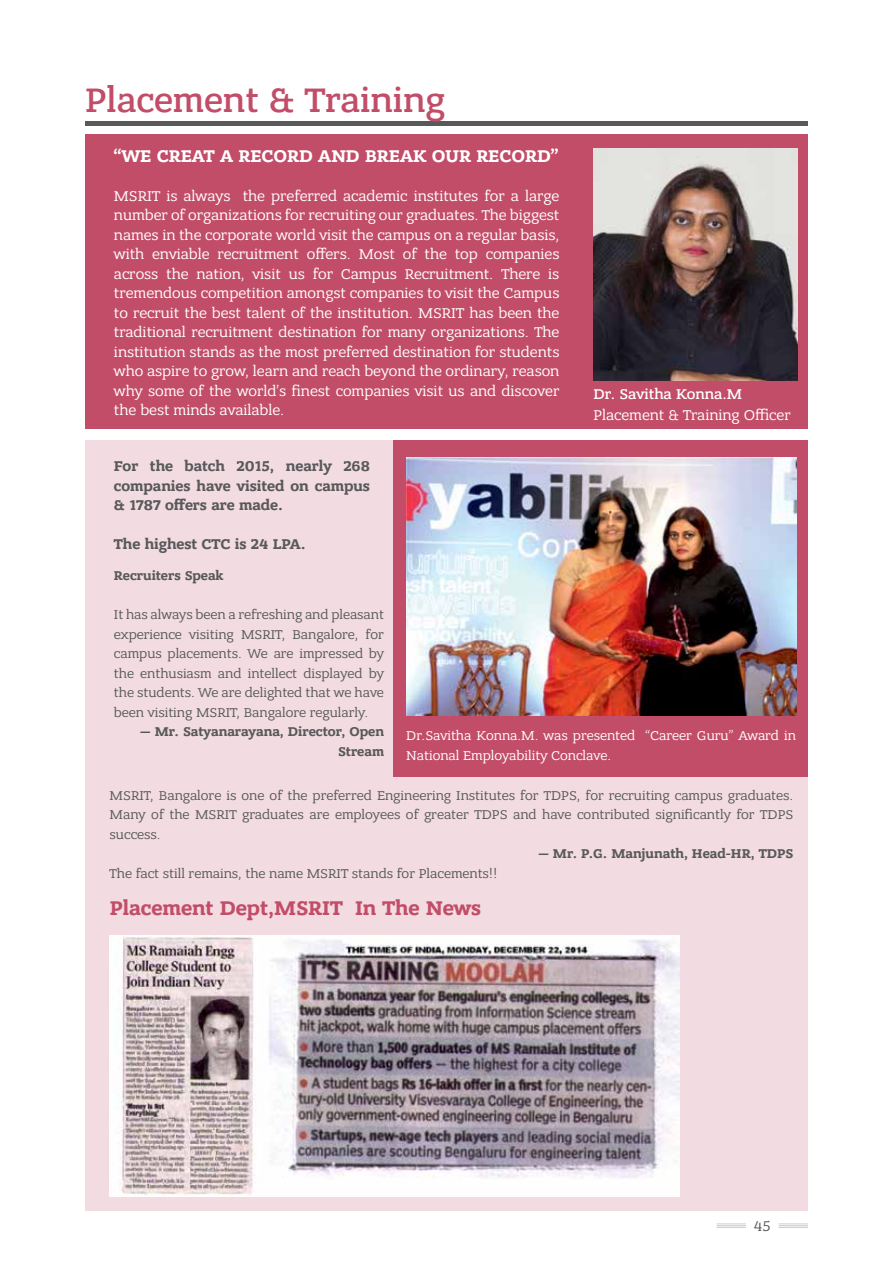
<style>
.page{position:relative;width:893px;height:1263px;background:#fff}
.page>*{position:absolute;margin:0;border:0;box-sizing:border-box;transform-origin:0 0}
.t1{font:500 36px "Bandera Pro";color:#c24d68}
.t2{font:700 21px "Bandera Pro";color:#c24d68}
.t3{font:700 18px "Bandera Pro";color:#fff}
.t4{font:15px/19.5px "Bandera Pro";color:#fff;text-align:justify}
.t5{font:700 15px/19.5px "Bandera Pro";color:#58595b;text-align:justify}
.t6{font:500 15px "Bandera Pro";color:#fff}
.t7{font:15px "Bandera Pro";color:#58595b}
.t8{font:13.5px/19.5px "Bandera Pro";color:#58595b;text-align:justify}
.t9{font:700 13.5px/19.5px "Bandera Pro";color:#58595b;text-align:right}
.t10{font:13.5px/19.5px "Bandera Pro";color:#fff}
</style>
<div class="page">
<svg style="left:717px;top:1223px;width:29px;height:5px"></svg>
<svg style="left:779px;top:1223px;width:29px;height:5px"></svg>
<div style="left:85px;top:440px;width:723px;height:771px;background:#f3dce1"></div>
<hr style="left:85px;top:122px;width:723px;height:4px;background:#58595b">
<div style="left:85px;top:135px;width:723px;height:294px;background:#c24d68"></div>
<img style="left:593px;top:149px;width:205px;height:232px">
<img style="left:110px;top:935px;width:569px;height:261px">
<div style="left:393px;top:440px;width:415px;height:337px;background:#c24d68"></div>
<img style="left:406px;top:457px;width:390px;height:259px">
<h1 class="t1" style="left:85px;top:78px;width:361px">Placement &amp; Training</h1>
<p class="t3" style="left:114px;top:144px;width:446px">“WE CREAT A RECORD AND BREAK OUR RECORD”</p>
<p class="t4" style="left:114px;top:186px;width:447px">MSRIT is always the preferred academic institutes for a large number of organizations for recruiting our graduates. The biggest names in the corporate world visit the campus on a regular basis, with enviable recruitment offers. Most of the top companies across the nation, visit us for Campus Recruitment. There is tremendous competition amongst companies to visit the Campus to recruit the best talent of the institution. MSRIT has been the traditional recruitment destination for many organizations. The institution stands as the most preferred destination for students who aspire to grow, learn and reach beyond the ordinary, reason why some of the world’s finest companies visit us and discover the best minds available.</p>
<p class="t5" style="left:114px;top:457px;width:257px">For the batch 2015, nearly 268 companies have visited on campus &amp; 1787 offers are made.</p>
<p class="t5" style="left:114px;top:535px;width:193px">The highest CTC is 24 LPA.</p>
<p class="t6" style="left:593px;top:384px;width:150px">Dr. Savitha Konna.M</p>
<p class="t4" style="left:593px;top:405px;width:199px">Placement &amp; Training Officer</p>
<p class="t9" style="left:114px;top:567px;width:111px">Recruiters Speak</p>
<p class="t8" style="left:114px;top:605px;width:272px">It has always been a refreshing and pleasant experience visiting MSRIT, Bangalore, for campus placements. We are impressed by the enthusiasm and intellect displayed by the students. We are delighted that we have been visiting MSRIT, Bangalore regularly.</p>
<p class="t9" style="left:140px;top:722px;width:245px">— Mr. Satyanarayana, Director, Open<br>Stream</p>
<p class="t10" style="left:406px;top:726px;width:391px">Dr.Savitha Konna.M. was presented “Career Guru” Award in<br>National Employability Conclave.</p>
<p class="t8" style="left:110px;top:785px;width:685px">MSRIT, Bangalore is one of the preferred Engineering Institutes for TDPS, for recruiting campus graduates.<br>Many of the MSRIT graduates are employees of greater TDPS and have contributed significantly for TDPS success.</p>
<p class="t9" style="left:538px;top:844px;width:256px">— Mr. P.G. Manjunath, Head-HR, TDPS</p>
<p class="t8" style="left:110px;top:863px;width:389px">The fact still remains, the name MSRIT stands for Placements!!</p>
<h2 class="t2" style="left:110px;top:895px;width:373px">Placement Dept,MSRIT In The News</h2>
<p class="t7" style="left:754px;top:1217px;width:18px">45</p>
</div>
